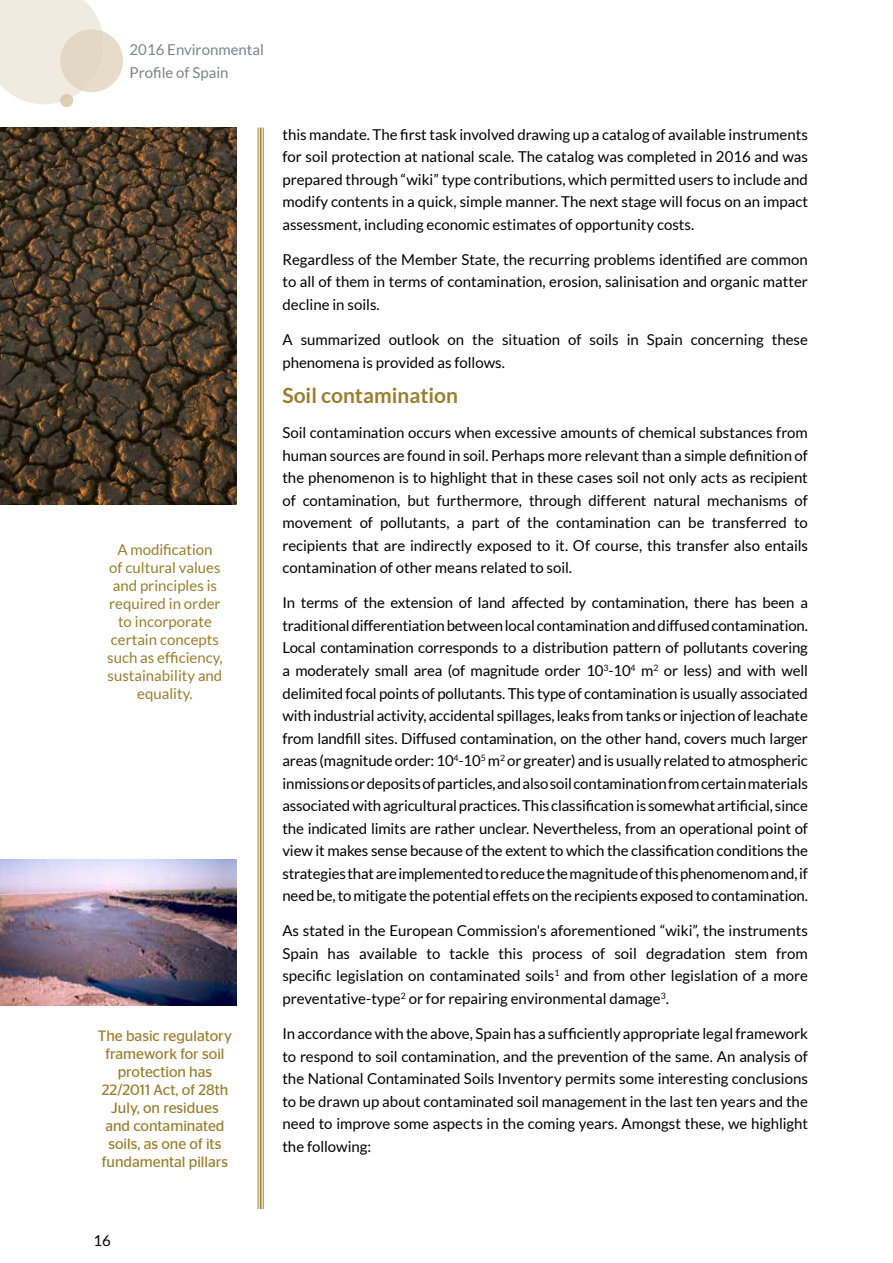
<style>
.page{position:relative;width:893px;height:1263px;background:#fff}
.page>*{position:absolute;margin:0;border:0;box-sizing:border-box;transform-origin:0 0}
.t1{font:700 21px "Lato";color:#997e2e}
.t2{font:15px/22.5px "Lato";color:#000;text-align:justify}
.t3{font:15px/18px "Lato";color:#997e2e;text-align:center}
.t4{font:15px/18px "Stag Sans";color:#997e2e;text-align:center}
.t5{font:15px/22.5px "Lato";color:#808285}
</style>
<div class="page">
<svg style="left:0;top:0;width:123px;height:107px"></svg>
<hr style="left:263px;top:128px;width:1px;height:1081px;background:#997e2e">
<hr style="left:260px;top:128px;width:1px;height:1081px;background:#997e2e">
<hr style="left:258px;top:128px;width:1px;height:1081px;background:#997e2e">
<img style="left:0;top:128px;width:236px;height:377px">
<img style="left:0;top:859px;width:236px;height:147px">
<p class="t5" style="left:130px;top:38px;width:136px">2016 Environmental<br>Profile of Spain</p>
<p class="t3" style="left:107px;top:541px;width:117px">A modification<br>of cultural values and principles is required in order to incorporate certain concepts such as efficiency, sustainability and equality.</p>
<p class="t4" style="left:98px;top:1026px;width:136px">The basic regulatory framework for soil protection has<br>22/2011 Act, of 28th<br>July, on residues and contaminated soils, as one of its fundamental pillars</p>
<p class="t2" style="left:282px;top:123px;width:527px">this mandate. The first task involved drawing up a catalog of available instruments for soil protection at national scale. The catalog was completed in 2016 and was prepared through “wiki” type contributions, which permitted users to include and modify contents in a quick, simple manner. The next stage will focus on an impact assessment, including economic estimates of opportunity costs.</p>
<p class="t2" style="left:282px;top:248px;width:527px">Regardless of the Member State, the recurring problems identified are common to all of them in terms of contamination, erosion, salinisation and organic matter decline in soils.</p>
<p class="t2" style="left:282px;top:328px;width:527px">A summarized outlook on the situation of soils in Spain concerning these phenomena is provided as follows.</p>
<h1 class="t1" style="left:282px;top:383px;width:177px">Soil contamination</h1>
<p class="t2" style="left:282px;top:421px;width:527px">Soil contamination occurs when excessive amounts of chemical substances from human sources are found in soil. Perhaps more relevant than a simple definition of the phenomenon is to highlight that in these cases soil not only acts as recipient of contamination, but furthermore, through different natural mechanisms of movement of pollutants, a part of the contamination can be transferred to recipients that are indirectly exposed to it. Of course, this transfer also entails contamination of other means related to soil.</p>
<p class="t2" style="left:282px;top:592px;width:527px">In terms of the extension of land affected by contamination, there has been a traditional differentiation between local contamination and diffused contamination.<br>Local contamination corresponds to a distribution pattern of pollutants covering a moderately small area (of magnitude order 10<sup>3</sup>-10<sup>4</sup> m<sup>2</sup> or less) and with well delimited focal points of pollutants. This type of contamination is usually associated with industrial activity, accidental spillages, leaks from tanks or injection of leachate from landfill sites. Diffused contamination, on the other hand, covers much larger areas (magnitude order: 10<sup>4</sup>-10<sup>5</sup> m<sup>2</sup> or greater) and is usually related to atmospheric inmissions or deposits of particles, and also soil contamination from certain materials associated with agricultural practices. This classification is somewhat artificial, since the indicated limits are rather unclear. Nevertheless, from an operational point of view it makes sense because of the extent to which the classification conditions the strategies that are implemented to reduce the magnitude of this phenomenom and, if need be, to mitigate the potential effets on the recipients exposed to contamination.</p>
<p class="t2" style="left:282px;top:919px;width:527px">As stated in the European Commission's aforementioned “wiki”, the instruments Spain has available to tackle this process of soil degradation stem from specific legislation on contaminated soils<sup>1</sup> and from other legislation of a more preventative-type<sup>2</sup> or for repairing environmental damage<sup>3</sup>.</p>
<p class="t2" style="left:282px;top:1022px;width:527px">In accordance with the above, Spain has a sufficiently appropriate legal framework to respond to soil contamination, and the prevention of the same. An analysis of the National Contaminated Soils Inventory permits some interesting conclusions to be drawn up about contaminated soil management in the last ten years and the need to improve some aspects in the coming years. Amongst these, we highlight the following:</p>
<p class="t2" style="left:94px;top:1229px;width:19px">16</p>
</div>
